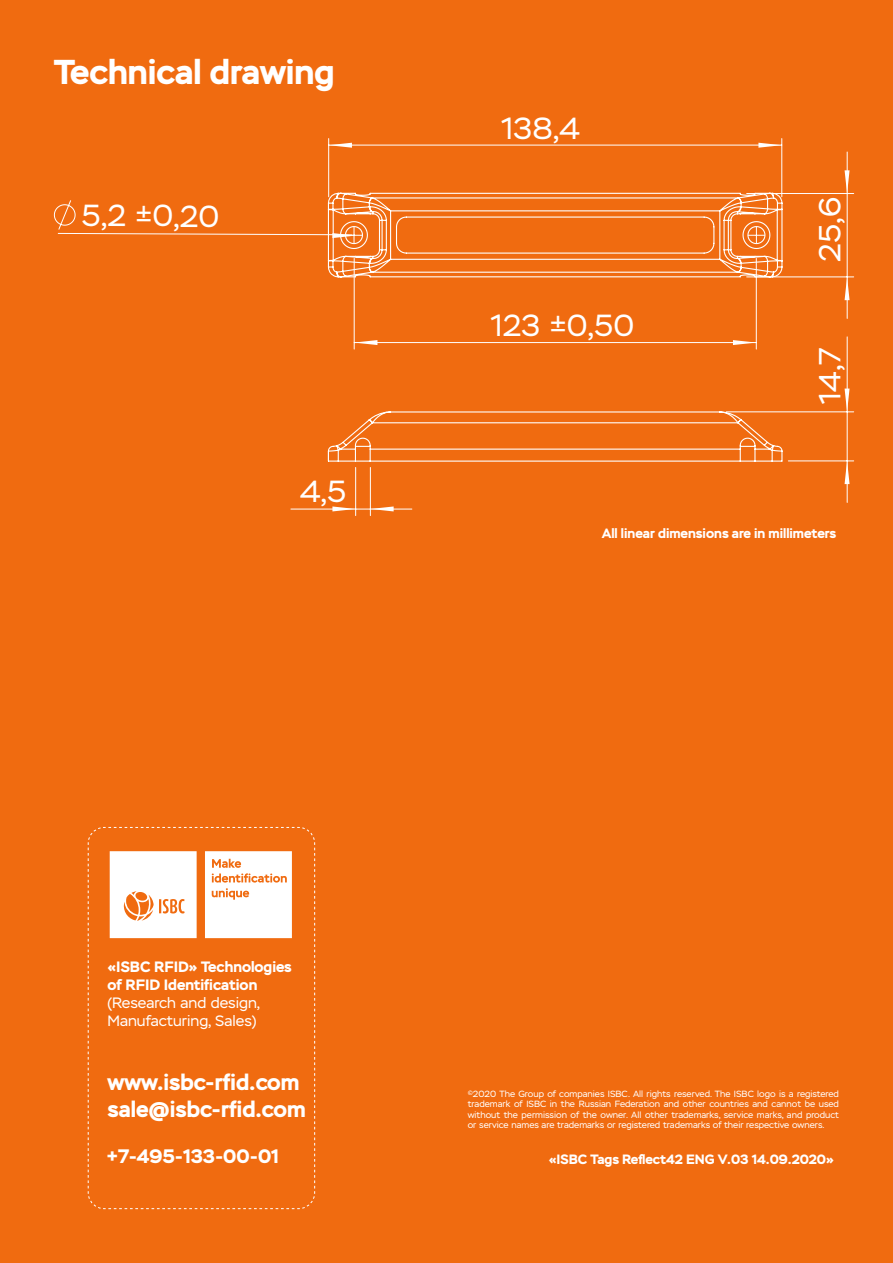
<style>
.page{position:relative;width:893px;height:1263px;background:#f06b10}
.page>*{position:absolute;margin:0;border:0;box-sizing:border-box;transform-origin:0 0}
.t1{font:700 34.5px "Stem";color:#fff}
.t2{font:30.45px "Stem";color:#fff}
.t3{font:700 22.5px/26.8px "Stem";color:#fff}
.t4{font:700 19.5px "Stem";color:#fff}
.t5{font:700 15px/18px "Stem";color:#fff}
.t6{font:15px/18px "Stem";color:#fff}
.t7{font:700 13.5px "Stem";color:#fff}
.t8{font:9px/10.5px "Stem";color:#fff;text-align:justify}
</style>
<div class="page">
<svg style="left:88px;top:827px;width:227px;height:382px"></svg>
<svg style="left:54px;top:206px;width:4px;height:18px"></svg>
<svg style="left:58px;top:138px;width:796px;height:378px"></svg>
<svg style="left:329px;top:143px;width:453px;height:368px"></svg>
<svg style="left:845px;top:170px;width:4px;height:314px"></svg>
<svg style="left:327px;top:192px;width:456px;height:270px"></svg>
<h1 class="t1" style="left:54px;top:50px;width:282px">Technical drawing</h1>
<h2 class="t2" style="left:81px;top:198px;width:139px">5,2 ±0,20</h2>
<h2 class="t2" style="left:300px;top:474px;width:48px">4,5</h2>
<h2 class="t2" style="left:502px;top:110px;width:80px">138,4</h2>
<h2 class="t2" style="left:491px;top:307px;width:145px">123 ±0,50</h2>
<h2 class="t2" style="left:812px;top:262px;width:66px;rotate:-90deg">25,6</h2>
<h2 class="t2" style="left:812px;top:404px;width:58px;rotate:-90deg">14,7</h2>
<h3 class="t7" style="left:602px;top:524px;width:236px">All linear dimensions are in millimeters</h3>
<h3 class="t5" style="left:108px;top:958px;width:185px">«ISBC RFID» Technologies of RFID Identification</h3>
<h3 class="t6" style="left:108px;top:994px;width:154px">(Research and design,<br>Manufacturing, Sales)</h3>
<h3 class="t3" style="left:108px;top:1068px;width:200px">www.isbc-rfid.com sale@isbc-rfid.com</h3>
<p class="t8" style="left:468px;top:1088px;width:373px"><sup>©</sup>2020 The Group of companies ISBC. All rights reserved. The ISBC logo is a registered trademark of ISBC in the Russian Federation and other countries and cannot be used without the permission of the owner. All other trademarks, service marks, and product or service names are trademarks or registered trademarks of their respective owners.</p>
<h3 class="t4" style="left:107px;top:1144px;width:174px">+7-495-133-00-01</h3>
<h3 class="t7" style="left:549px;top:1150px;width:287px">«ISBC Tags Reflect42 ENG V.03 14.09.2020»</h3>
</div>
